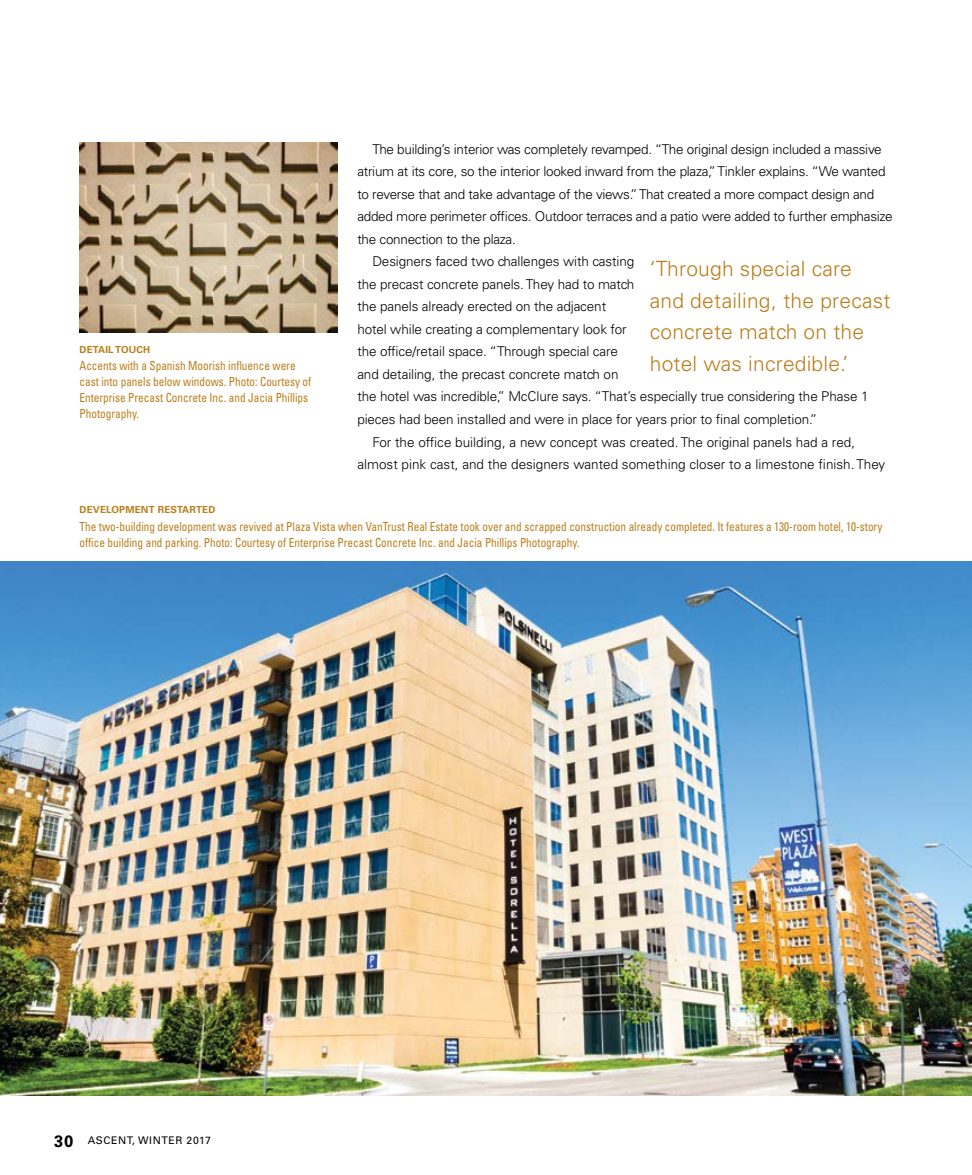
<style>
.page{position:relative;width:972px;height:1175px;background:#fff}
.page>*{position:absolute;margin:0;border:0;box-sizing:border-box;transform-origin:0 0}
.t1{font:300 21px/31.5px "Univers LT Std";letter-spacing:.01em;color:#ba7e1c}
.t2{font:700 16.5px "Univers LT Std";color:#000}
.t3{font:300 13.5px "Univers LT Std";letter-spacing:-.01em;color:#000}
.t4{font:condensed 12.45px/15.9px "Univers LT Std";color:#ba7e1c;scale:.9 1}
.t5{font:10.5px "Univers LT Std";letter-spacing:.06em;color:#000}
.t6{font:700 9.75px "Univers LT Std";letter-spacing:.02em;color:#ba7e1c}
</style>
<div class="page">
<img style="left:80px;top:143px;width:258px;height:189px">
<img style="left:0;top:561px;width:972px;height:534px">
<p class="t6" style="left:80px;top:344px;width:72px">DETAIL TOUCH</p>
<p class="t4" style="left:80px;top:358px;width:259px">Accents with a Spanish Moorish influence were cast into panels below windows. Photo: Courtesy of Enterprise Precast Concrete Inc. and Jacia Phillips Photography.</p>
<p class="t3" style="left:372px;top:141px;width:511px">The building’s interior was completely revamped. “The original design included a massive</p>
<p class="t3" style="left:357px;top:163px;width:530px">atrium at its core, so the interior looked inward from the plaza,” Tinkler explains. “We wanted</p>
<p class="t3" style="left:357px;top:186px;width:518px">to reverse that and take advantage of the views.” That created a more compact design and</p>
<p class="t3" style="left:357px;top:208px;width:537px">added more perimeter offices. Outdoor terraces and a patio were added to further emphasize</p>
<p class="t3" style="left:357px;top:231px;width:160px">the connection to the plaza.</p>
<p class="t3" style="left:372px;top:253px;width:263px">Designers faced two challenges with casting</p>
<p class="t3" style="left:357px;top:276px;width:278px">the precast concrete panels. They had to match</p>
<p class="t3" style="left:357px;top:298px;width:250px">the panels already erected on the adjacent</p>
<p class="t3" style="left:357px;top:321px;width:271px">hotel while creating a complementary look for</p>
<p class="t3" style="left:357px;top:343px;width:262px">the office/retail space. “Through special care</p>
<p class="t3" style="left:357px;top:366px;width:263px">and detailing, the precast concrete match on</p>
<p class="t3" style="left:357px;top:388px;width:513px">the hotel was incredible,” McClure says. “That’s especially true considering the Phase 1</p>
<p class="t3" style="left:357px;top:411px;width:461px">pieces had been installed and were in place for years prior to final completion.”</p>
<p class="t3" style="left:372px;top:433px;width:484px">For the office building, a new concept was created. The original panels had a red,</p>
<p class="t3" style="left:357px;top:456px;width:529px">almost pink cast, and the designers wanted something closer to a limestone finish. They</p>
<h1 class="t1" style="left:650px;top:253px;width:242px">‘Through special care and detailing, the precast concrete match on the hotel was incredible.’</h1>
<p class="t6" style="left:80px;top:504px;width:137px">DEVELOPMENT RESTARTED</p>
<p class="t4" style="left:80px;top:518px;width:894px">The two-building development was revived at Plaza Vista when VanTrust Real Estate took over and scrapped construction already completed. It features a 130-room hotel, 10-story office building and parking. Photo: Courtesy of Enterprise Precast Concrete Inc. and Jacia Phillips Photography.</p>
<p class="t2" style="left:54px;top:1131px;width:21px">30</p>
<p class="t5" style="left:88px;top:1134px;width:125px">ASCENT, WINTER 2017</p>
</div>
